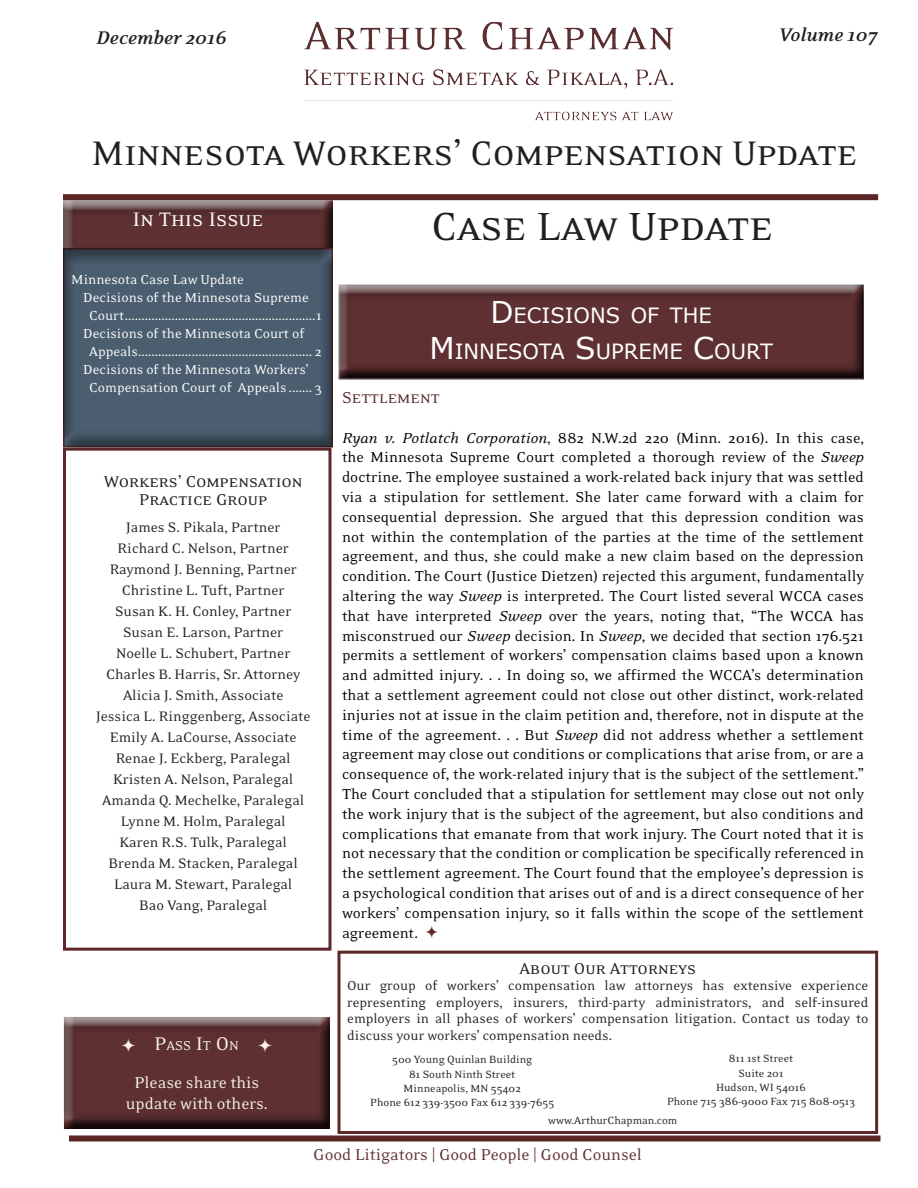
<style>
.page{position:relative;width:918px;height:1188px;background:#fff}
.page>*{position:absolute;margin:0;border:0;box-sizing:border-box;transform-origin:0 0}
.t1{font:45px "Eidetic Neo Smallcaps";color:#231f20}
.t2{font:39px "Eidetic Neo Smallcaps";color:#231f20}
.t3{font:22.5px "Eidetic Neo Smallcaps";color:#fff}
.t4{font:21px/36px "Verdana";color:#fff;text-align:center}
.t5{font:italic 700 21px "Eidetic Neo";color:#231f20}
.t6{font:18px/18px "Eidetic Neo Smallcaps";color:#231f20;text-align:center}
.t7{font:18px "Eidetic Neo";color:#5f2f31}
.t8{font:18px/21px "Eidetic Neo";color:#f6f4ea;text-align:center}
.t9{font:18px "Eidetic Neo Smallcaps";color:#5e3032}
.t10{font:16.5px/19.8px "Eidetic Neo";color:#000;text-align:justify}
.t11{font:15.75px/21px "Eidetic Neo";color:#231f20}
.t12{font:15px "Eidetic Neo";color:#fff}
.t13{font:15px/16.5px "Eidetic Neo";color:#231f20;text-align:justify}
.t14{font:14.7px "Eidetic Neo Smallcaps";color:#f6f4ea}
.t15{font:12px/14.4px "Eidetic Neo";color:#231f20;text-align:center}
.s1{font-size:21px}
.s2{font-size:30px}
.s3{font-style:italic}
</style>
<div class="page">
<div style="left:69px;top:1135px;width:811px;height:6px;background:#5c2526"></div>
<div style="left:62px;top:200px;width:272px;height:64px;background:#231f20;opacity:.75"></div>
<div style="left:62px;top:235px;width:286px;height:215px;background:#231f20;opacity:.5"></div>
<div style="left:63px;top:448px;width:269px;height:503px;border:3px solid #5d2628"></div>
<div style="left:338px;top:951px;width:540px;height:183px;border:3px solid #5d2628"></div>
<div style="left:63px;top:194px;width:815px;height:6px;background:#5c2526"></div>
<img style="left:304px;top:21px;width:370px;height:100px">
<div style="left:63px;top:1017px;width:269px;height:114px;background:#231f20;opacity:.75"></div>
<div style="left:337px;top:285px;width:528px;height:97px;background:#231f20;opacity:.75"></div>
<svg style="left:122px;top:1039px;width:13px;height:13px"></svg>
<svg style="left:259px;top:1039px;width:13px;height:13px"></svg>
<p class="t5" style="left:96px;top:26px;width:132px">December 2016</p>
<p class="t5" style="left:779px;top:23px;width:100px">Volume 107</p>
<p class="t2" style="left:92px;top:134px;width:767px">Minnesota Workers’ Compensation Update</p>
<h3 class="t3" style="left:133px;top:208px;width:132px">In This Issue</h3>
<p class="t12" style="left:71px;top:272px;width:174px">Minnesota Case Law Update</p>
<p class="t12" style="left:83px;top:290px;width:227px">Decisions of the Minnesota Supreme</p>
<p class="t12" style="left:89px;top:308px;width:234px">Court.........................................................1</p>
<p class="t12" style="left:83px;top:326px;width:223px">Decisions of the Minnesota Court of</p>
<p class="t12" style="left:89px;top:344px;width:234px">Appeals.................................................... 2</p>
<p class="t12" style="left:83px;top:362px;width:227px">Decisions of the Minnesota Workers’</p>
<p class="t12" style="left:89px;top:380px;width:234px">Compensation Court of Appeals ....... 3</p>
<p class="t6" style="left:104px;top:472px;width:200px">Workers’ Compensation<br>Practice Group</p>
<p class="t11" style="left:126px;top:517px;width:156px">James S. Pikala, Partner</p>
<p class="t11" style="left:118px;top:538px;width:173px">Richard C. Nelson, Partner</p>
<p class="t11" style="left:110px;top:559px;width:189px">Raymond J. Benning, Partner</p>
<p class="t11" style="left:122px;top:580px;width:164px">Christine L. Tuft, Partner</p>
<p class="t11" style="left:115px;top:601px;width:178px">Susan K. H. Conley, Partner</p>
<p class="t11" style="left:123px;top:622px;width:162px">Susan E. Larson, Partner</p>
<p class="t11" style="left:116px;top:643px;width:176px">Noelle L. Schubert, Partner</p>
<p class="t11" style="left:106px;top:664px;width:196px">Charles B. Harris, Sr. Attorney</p>
<p class="t11" style="left:123px;top:685px;width:162px">Alicia J. Smith, Associate</p>
<p class="t11" style="left:96px;top:706px;width:216px">Jessica L. Ringgenberg, Associate</p>
<p class="t11" style="left:110px;top:727px;width:188px">Emily A. LaCourse, Associate</p>
<p class="t11" style="left:116px;top:748px;width:177px">Renae J. Eckberg, Paralegal</p>
<p class="t11" style="left:113px;top:769px;width:182px">Kristen A. Nelson, Paralegal</p>
<p class="t11" style="left:102px;top:790px;width:204px">Amanda Q. Mechelke, Paralegal</p>
<p class="t11" style="left:119px;top:811px;width:169px">Lynne M. Holm, Paralegal<br>Karen R.S. Tulk, Paralegal</p>
<p class="t11" style="left:109px;top:853px;width:191px">Brenda M. Stacken, Paralegal</p>
<p class="t11" style="left:114px;top:874px;width:180px">Laura M. Stewart, Paralegal</p>
<p class="t11" style="left:139px;top:895px;width:130px">Bao Vang, Paralegal</p>
<p class="t14" style="left:155px;top:1039px;width:86px"><span class="s1">P</span>ASS <span class="s1">I</span>T <span class="s1">O</span>N</p>
<p class="t8" style="left:126px;top:1072px;width:144px">Please share this update with others.</p>
<p class="t1" style="left:431px;top:204px;width:344px">Case Law Update</p>
<p class="t4" style="left:429px;top:297px;width:345px"><span class="s2">D</span>ECISIONS OF THE<br><span class="s2">M</span>INNESOTA <span class="s2">S</span>UPREM E <span class="s2">C</span>OURT</p>
<p class="t9" style="left:342px;top:389px;width:99px">Settlement</p>
<p class="t10" style="left:342px;top:428px;width:524px"><span class="s3">Ryan v. Potlatch Corporation</span>, 882 N.W.2d 220 (Minn. 2016). In this case, the Minnesota Supreme Court completed a thorough review of the <span class="s3">Sweep </span>doctrine. The employee sustained a work-related back injury that was settled via a stipulation for settlement. She later came forward with a claim for consequential depression. She argued that this depression condition was not within the contemplation of the parties at the time of the settlement agreement, and thus, she could make a new claim based on the depression condition. The Court (Justice Dietzen) rejected this argument, fundamentally altering the way <span class="s3">Sweep</span> is interpreted. The Court listed several WCCA cases that have interpreted <span class="s3">Sweep</span> over the years, noting that, “The WCCA has misconstrued our <span class="s3">Sweep</span> decision. In <span class="s3">Sweep</span>, we decided that section 176.521 permits a settlement of workers’ compensation claims based upon a known and admitted injury. . . In doing so, we affirmed the WCCA’s determination that a settlement agreement could not close out other distinct, work-related injuries not at issue in the claim petition and, therefore, not in dispute at the time of the agreement. . . But <span class="s3">Sweep</span> did not address whether a settlement agreement may close out conditions or complications that arise from, or are a consequence of, the work-related injury that is the subject of the settlement.” The Court concluded that a stipulation for settlement may close out not only the work injury that is the subject of the agreement, but also conditions and complications that emanate from that work injury. The Court noted that it is not necessary that the condition or complication be specifically referenced in the settlement agreement. The Court found that the employee’s depression is a psychological condition that arises out of and is a direct consequence of her workers’ compensation injury, so it falls within the scope of the settlement agreement.</p>
<p class="t6" style="left:520px;top:960px;width:178px">About Our Attorneys</p>
<p class="t13" style="left:347px;top:978px;width:523px">Our group of workers’ compensation law attorneys has extensive experience representing employers, insurers, third-party administrators, and self-insured employers in all phases of workers’ compensation litigation. Contact us today to discuss your workers’ compensation needs.</p>
<p class="t15" style="left:667px;top:1052px;width:189px">811 1st Street<br>Suite 201<br>Hudson, WI 54016<br>Phone 715 386-9000 Fax 715 808-0513</p>
<p class="t15" style="left:370px;top:1053px;width:185px">500 Young Quinlan Building<br>81 South Ninth Street<br>Minneapolis, MN 55402<br>Phone 612 339-3500 Fax 612 339-7655</p>
<p class="t15" style="left:548px;top:1114px;width:131px">www.ArthurChapman.com</p>
<p class="t7" style="left:313px;top:1146px;width:330px">Good Litigators | Good People | Good Counsel</p>
</div>
